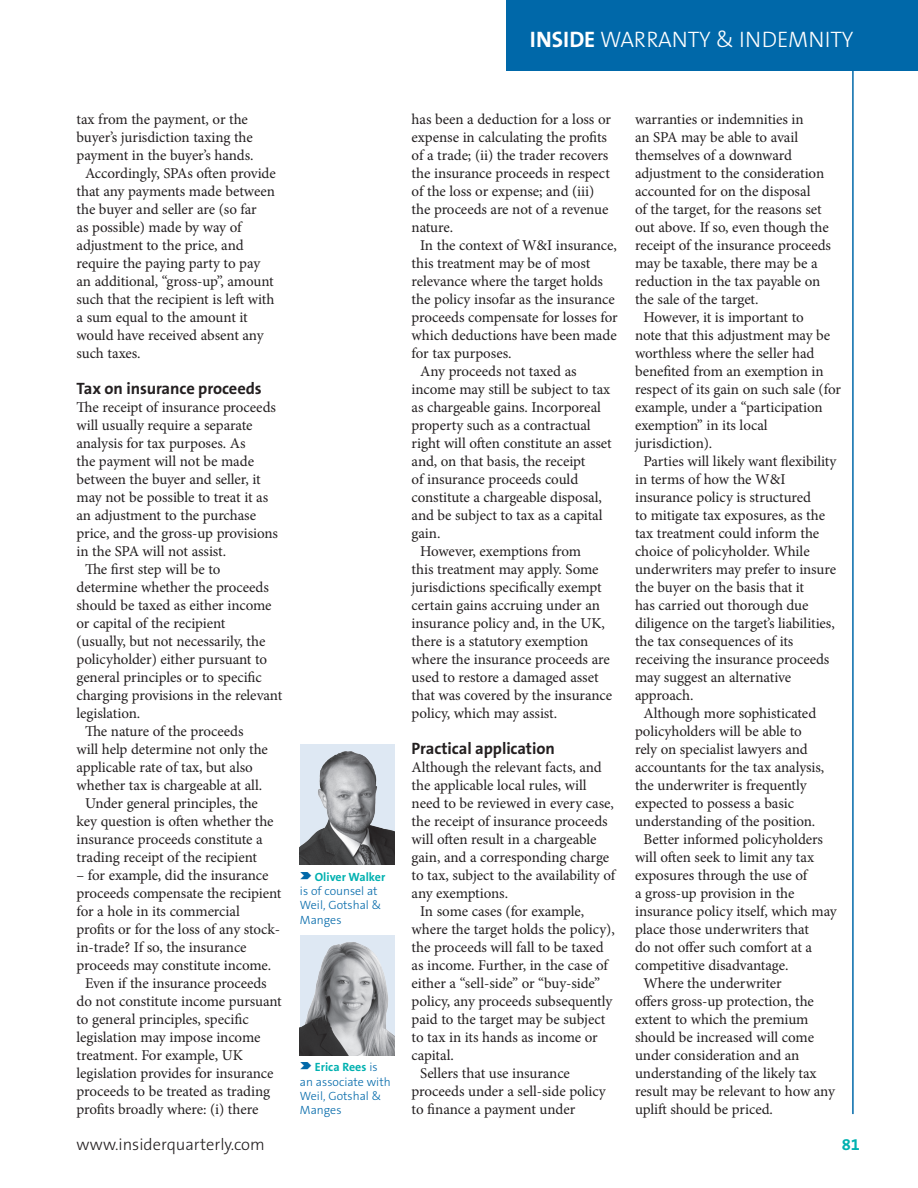
<style>
.page{position:relative;width:918px;height:1188px;background:#fff}
.page>*{position:absolute;margin:0;border:0;box-sizing:border-box;transform-origin:0 0}
._06_Table_copy{font:300 22.5px "The Sans B3";letter-spacing:-.005em;color:#fff}
._03_Crosshead{font:700 16.5px "The Sans B7";letter-spacing:-.005em;color:#231f20}
.t1{font:300 16.5px "The Sans B3";color:#231f20}
.t2{font:700 16.5px "The Sans B7";color:#00b1b0}
._01_Body_Copy{font:15px/18px "Minion Pro";letter-spacing:-.005em;color:#231f20}
._01_Body_copy_f_o{font:15px/18px "Minion Pro";letter-spacing:-.005em;color:#231f20}
._06_Caption{font:300 12px/14.2px "The Sans B3";color:#0068a9}
.s1{font-family:"The Sans B7";font-weight:700}
.s2{font-family:"Geometric Arrows";font-weight:400;font-size:13.5px}
.s3{font-family:"The Sans B7";font-weight:700;color:#00b1b0}
</style>
<div class="page">
<div style="left:506px;top:0;width:412px;height:70px;background:#0068a9"></div>
<hr style="left:852px;top:69px;width:2px;height:1045px;background:#0068a9">
<img style="left:300px;top:935px;width:95px;height:120px">
<img style="left:300px;top:745px;width:95px;height:120px">
<p class="_06_Table_copy" style="left:530px;top:27px;width:325px"><span class="s1">INSIDE</span> WARRANTY &amp; INDEMNITY</p>
<p class="_01_Body_Copy" style="left:77px;top:111px;width:179px">tax from the payment, or the buyer’s jurisdiction taxing the payment in the buyer’s hands.</p>
<p class="_01_Body_Copy" style="left:77px;top:165px;width:201px;text-indent:9px">Accordingly, SPAs often provide that any payments made between the buyer and seller are (so far<br>as possible) made by way of adjustment to the price, and require the paying party to pay an additional, “gross-up”, amount such that the recipient is left with a sum equal to the amount it would have received absent any such taxes.</p>
<p class="_03_Crosshead" style="left:77px;top:380px;width:187px">Tax on insurance proceeds</p>
<p class="_01_Body_copy_f_o" style="left:77px;top:399px;width:203px">The receipt of insurance proceeds will usually require a separate analysis for tax purposes. As<br>the payment will not be made between the buyer and seller, it may not be possible to treat it as an adjustment to the purchase price, and the gross-up provisions in the SPA will not assist.</p>
<p class="_01_Body_Copy" style="left:77px;top:561px;width:207px;text-indent:9px">The first step will be to determine whether the proceeds should be taxed as either income or capital of the recipient<br>(usually, but not necessarily, the policyholder) either pursuant to general principles or to specific charging provisions in the relevant legislation.</p>
<p class="_01_Body_Copy" style="left:77px;top:723px;width:193px;text-indent:9px">The nature of the proceeds will help determine not only the applicable rate of tax, but also whether tax is chargeable at all.</p>
<p class="_01_Body_Copy" style="left:77px;top:795px;width:199px;text-indent:9px">Under general principles, the key question is often whether the insurance proceeds constitute a trading receipt of the recipient</p>
<p class="_01_Body_Copy" style="left:77px;top:867px;width:206px">– for example, did the insurance proceeds compensate the recipient for a hole in its commercial profits or for the loss of any stock&shy;in-trade? If so, the insurance proceeds may constitute income.</p>
<p class="_01_Body_Copy" style="left:77px;top:975px;width:207px;text-indent:9px">Even if the insurance proceeds do not constitute income pursuant to general principles, specific legislation may impose income treatment. For example, UK legislation provides for insurance proceeds to be treated as trading profits broadly where: (i) there</p>
<p class="_06_Caption" style="left:300px;top:870px;width:87px"><span class="s2">O</span> <span class="s3">Oliver Walker </span>is of counsel at<br>Weil, Gotshal &amp;<br>Manges</p>
<p class="_06_Caption" style="left:300px;top:1061px;width:92px"><span class="s2">O</span> <span class="s3">Erica Rees</span> is an associate with<br>Weil, Gotshal &amp;<br>Manges</p>
<p class="_01_Body_Copy" style="left:412px;top:111px;width:201px">has been a deduction for a loss or expense in calculating the profits of a trade; (ii) the trader recovers the insurance proceeds in respect of the loss or expense; and (iii) the proceeds are not of a revenue nature.</p>
<p class="_01_Body_Copy" style="left:412px;top:237px;width:208px;text-indent:9px">In the context of W&amp;I insurance, this treatment may be of most relevance where the target holds the policy insofar as the insurance proceeds compensate for losses for which deductions have been made for tax purposes.</p>
<p class="_01_Body_Copy" style="left:412px;top:363px;width:202px;text-indent:9px">Any proceeds not taxed as income may still be subject to tax as chargeable gains. Incorporeal property such as a contractual right will often constitute an asset and, on that basis, the receipt<br>of insurance proceeds could constitute a chargeable disposal, and be subject to tax as a capital gain.</p>
<p class="_01_Body_Copy" style="left:412px;top:543px;width:202px;text-indent:9px">However, exemptions from<br>this treatment may apply. Some jurisdictions specifically exempt certain gains accruing under an insurance policy and, in the UK, there is a statutory exemption where the insurance proceeds are used to restore a damaged asset that was covered by the insurance policy, which may assist.</p>
<p class="_03_Crosshead" style="left:412px;top:740px;width:145px">Practical application</p>
<p class="_01_Body_copy_f_o" style="left:412px;top:759px;width:205px">Although the relevant facts, and the applicable local rules, will need to be reviewed in every case, the receipt of insurance proceeds will often result in a chargeable gain, and a corresponding charge to tax, subject to the availability of any exemptions.</p>
<p class="_01_Body_Copy" style="left:412px;top:903px;width:205px;text-indent:9px">In some cases (for example, where the target holds the policy), the proceeds will fall to be taxed as income. Further, in the case of either a “sell-side” or “buy-side” policy, any proceeds subsequently paid to the target may be subject to tax in its hands as income or capital.</p>
<p class="_01_Body_Copy" style="left:412px;top:1065px;width:196px;text-indent:9px">Sellers that use insurance proceeds under a sell-side policy to finance a payment under</p>
<p class="_01_Body_Copy" style="left:635px;top:111px;width:197px">warranties or indemnities in<br>an SPA may be able to avail themselves of a downward adjustment to the consideration accounted for on the disposal<br>of the target, for the reasons set out above. If so, even though the receipt of the insurance proceeds may be taxable, there may be a reduction in the tax payable on the sale of the target.</p>
<p class="_01_Body_Copy" style="left:635px;top:309px;width:207px;text-indent:9px">However, it is important to<br>note that this adjustment may be worthless where the seller had benefited from an exemption in respect of its gain on such sale (for example, under a “participation exemption” in its local jurisdiction).</p>
<p class="_01_Body_Copy" style="left:635px;top:453px;width:203px;text-indent:9px">Parties will likely want flexibility in terms of how the W&amp;I insurance policy is structured<br>to mitigate tax exposures, as the tax treatment could inform the choice of policyholder. While underwriters may prefer to insure the buyer on the basis that it<br>has carried out thorough due diligence on the target’s liabilities, the tax consequences of its receiving the insurance proceeds may suggest an alternative approach.</p>
<p class="_01_Body_Copy" style="left:635px;top:705px;width:191px;text-indent:9px">Although more sophisticated policyholders will be able to rely on specialist lawyers and accountants for the tax analysis, the underwriter is frequently expected to possess a basic understanding of the position.</p>
<p class="_01_Body_Copy" style="left:635px;top:831px;width:203px;text-indent:9px">Better informed policyholders will often seek to limit any tax exposures through the use of<br>a gross-up provision in the insurance policy itself, which may place those underwriters that<br>do not offer such comfort at a competitive disadvantage.</p>
<p class="_01_Body_Copy" style="left:635px;top:975px;width:201px;text-indent:9px">Where the underwriter<br>offers gross-up protection, the extent to which the premium should be increased will come under consideration and an understanding of the likely tax result may be relevant to how any uplift should be priced.</p>
<p class="t1" style="left:77px;top:1136px;width:190px">www.insiderquarterly.com</p>
<p class="t2" style="left:842px;top:1136px;width:20px">81</p>
</div>
